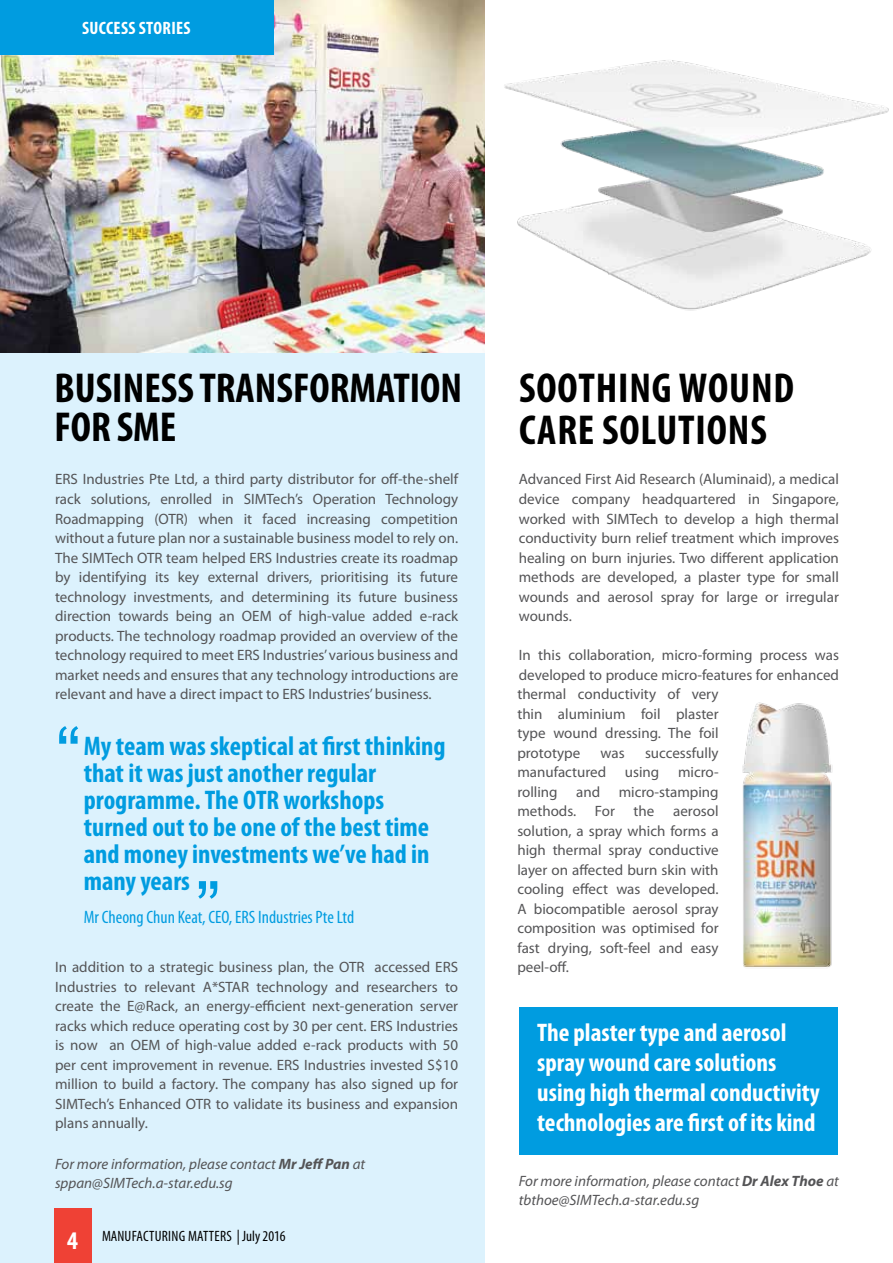
<style>
.page{position:relative;width:893px;height:1263px;background:#fff}
.page>*{position:absolute;margin:0;border:0;box-sizing:border-box;transform-origin:0 0}
.t1{font:700 condensed 42px/39px "Myriad Pro";color:#000}
.t2{font:700 condensed 42px/42px "Myriad Pro";letter-spacing:.02em;color:#000}
.t3{font:700 condensed 27px/27px "Myriad Pro";color:#009ce0}
.t4{font:700 condensed 25.5px/30px "Myriad Pro";color:#fff}
.t5{font:condensed 18px "Myriad Pro";color:#009ce0}
.t6{font:700 condensed 18px "Myriad Pro";color:#fff}
.t7{font:15px/19.5px "Myriad Pro";color:#545456;text-align:justify}
.t8{font:italic 15px/19.5px "Myriad Pro";color:#545456}
.t9{font:condensed 15px "Myriad Pro";letter-spacing:.005em;color:#000}
.s1{font-weight:700}
</style>
<div class="page">
<div style="left:0;top:0;width:485px;height:1263px;background:#dcf2fd"></div>
<img style="left:0;top:0;width:485px;height:352px">
<div style="left:0;top:0;width:274px;height:54px;background:#009ce0"></div>
<div style="left:54px;top:1209px;width:37px;height:54px;background:#ef4135"></div>
<img style="left:504px;top:60px;width:385px;height:251px">
<div style="left:519px;top:1007px;width:319px;height:147px;background:#009ce0"></div>
<svg style="left:59px;top:726px;width:19px;height:18px"></svg>
<svg style="left:198px;top:881px;width:19px;height:18px"></svg>
<img style="left:742px;top:702px;width:91px;height:266px">
<p class="t6" style="left:82px;top:17px;width:16px">Success</p>
<p class="t6" style="left:139px;top:17px;width:16px">Stories</p>
<h1 class="t1" style="left:54px;top:367px;width:409px">BUSINESS TRANSFORMATION<br>FOR SME</h1>
<p class="t7" style="left:55px;top:469px;width:405px">ERS Industries Pte Ltd, a third party distributor for off-the-shelf rack solutions, enrolled in SIMTech’s Operation Technology Roadmapping (OTR) when it faced increasing competition without a future plan nor a sustainable business model to rely on.<br>The SIMTech OTR team helped ERS Industries create its roadmap by identifying its key external drivers, prioritising its future technology investments, and determining its future business direction towards being an OEM of high-value added e-rack products. The technology roadmap provided an overview of the technology required to meet ERS Industries’ various business and market needs and ensures that any technology introductions are relevant and have a direct impact to ERS Industries’ business.</p>
<h2 class="t3" style="left:84px;top:732px;width:363px">My team was skeptical at first thinking that it was just another regular programme. The OTR workshops turned out to be one of the best time and money investments we’ve had in many years</h2>
<p class="t5" style="left:84px;top:906px;width:272px">Mr Cheong Chun Keat, CEO, ERS Industries Pte Ltd</p>
<p class="t7" style="left:55px;top:957px;width:405px">In addition to a strategic business plan, the OTR accessed ERS Industries to relevant A*STAR technology and researchers to create the E@Rack, an energy-efficient next-generation server racks which reduce operating cost by 30 per cent. ERS Industries is now an OEM of high-value added e-rack products with 50 per cent improvement in revenue. ERS Industries invested S$10 million to build a factory. The company has also signed up for SIMTech’s Enhanced OTR to validate its business and expansion plans annually.</p>
<p class="t8" style="left:55px;top:1153px;width:312px">For more information, please contact <span class="s1">Mr Jeff Pan</span> at sppan@SIMTech.a-star.edu.sg</p>
<h3 class="t4" style="left:67px;top:1225px;width:12px">4</h3>
<p class="t9" style="left:102px;top:1227px;width:185px">MANUFACTURING Matters | July 2016</p>
<p class="t9" style="left:197px;top:1227px;width:7px">t</p>
<p class="t9" style="left:227px;top:1227px;width:7px">s</p>
<h1 class="t2" style="left:519px;top:366px;width:277px">SOOTHING WOUND<br>CARE SOLUTIONS</h1>
<p class="t7" style="left:519px;top:469px;width:322px">Advanced First Aid Research (Aluminaid), a medical device company headquartered in Singapore, worked with SIMTech to develop a high thermal conductivity burn relief treatment which improves healing on burn injuries. Two different application methods are developed, a plaster type for small wounds and aerosol spray for large or irregular wounds.</p>
<p class="t7" style="left:519px;top:645px;width:322px">In this collaboration, micro-forming process was developed to produce micro-features for enhanced</p>
<p class="t7" style="left:517px;top:684px;width:203px">thermal conductivity of very thin aluminium foil plaster type wound dressing. The foil prototype</p>
<p class="t7" style="left:517px;top:742px;width:203px;text-indent:128px">successfully manufactured using micro&shy;rolling and micro-stamping methods. For the aerosol solution, a spray which forms a high thermal spray conductive layer on affected burn skin with cooling effect was developed.<br>A biocompatible aerosol spray composition was optimised for fast drying, soft-feel and easy peel-off.</p>
<p class="t7" style="left:600px;top:742px;width:26px">was</p>
<h3 class="t4" style="left:537px;top:1017px;width:284px">The plaster type and aerosol spray wound care solutions using high thermal conductivity technologies are first of its kind</h3>
<p class="t8" style="left:519px;top:1171px;width:322px">For more information, please contact <span class="s1">Dr Alex Thoe</span> at tbthoe@SIMTech.a-star.edu.sg</p>
</div>
